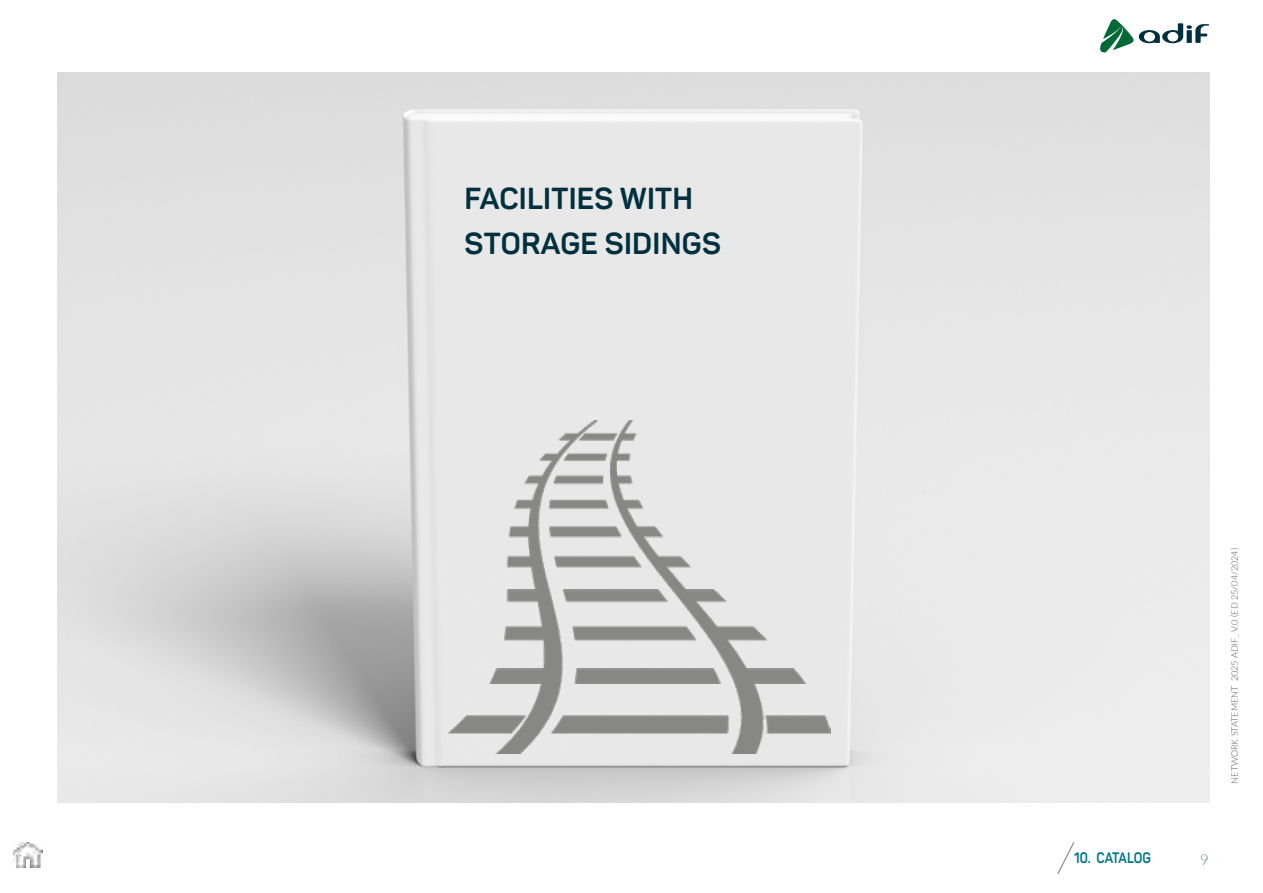
<style>
.page{position:relative;width:1263px;height:893px;background:#fff}
.page>*{position:absolute;margin:0;border:0;box-sizing:border-box;transform-origin:0 0}
.t1{font:700 30px/45px "Panton";letter-spacing:.01em;color:#00303e}
.t2{font:700 15px "Panton";letter-spacing:-.005em;color:#078;scale:.86 1}
.t3{font:100 15px "Lato";color:#00303e}
.t4{font:300 9px "Lato";color:#575756}
</style>
<div class="page">
<img style="left:14px;top:842px;width:29px;height:26px">
<svg style="left:1057px;top:842px;width:18px;height:32px"></svg>
<svg style="left:1100px;top:19px;width:109px;height:34px"></svg>
<img style="left:57px;top:72px;width:1152px;height:730px">
<img style="left:449px;top:421px;width:382px;height:333px">
<h1 class="t1" style="left:464px;top:176px;width:258px">FACILITIES WITH<br>STORAGE SIDINGS</h1>
<p class="t4" style="left:1228px;top:783px;width:237px;rotate:-90deg">NETWORK STATEMENT 2025 ADIF_ V.0 (ED 25/04/2024)</p>
<h2 class="t2" style="left:1074px;top:849px;width:91px">10. CATALOG</h2>
<h2 class="t3" style="left:1200px;top:849px;width:10px">9</h2>
</div>
